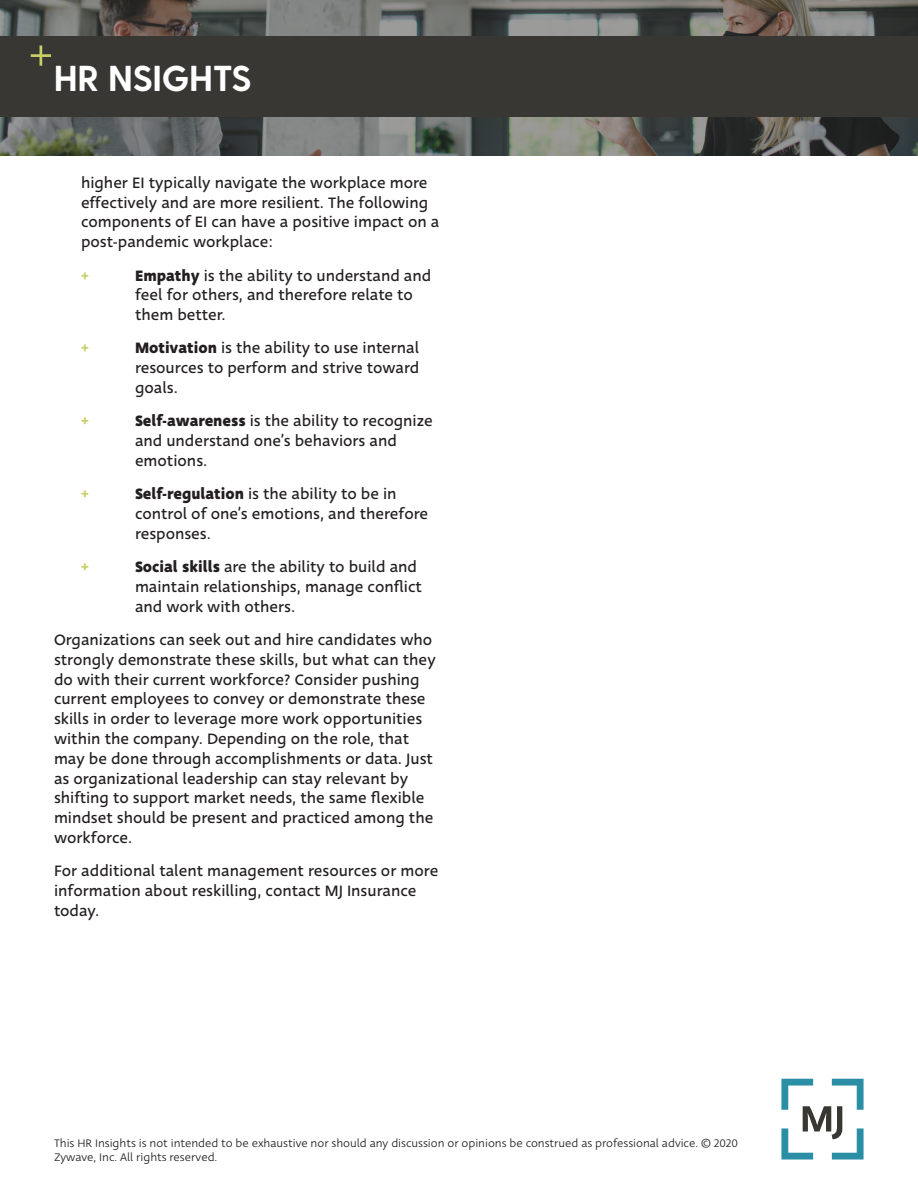
<style>
.page{position:relative;width:918px;height:1188px;background:#fff}
.page>*{position:absolute;margin:0;border:0;box-sizing:border-box;transform-origin:0 0}
.t1{font:700 36px "Greycliff CF";letter-spacing:.01em;color:#fff}
.t2{font:16.5px/19.8px "Deva Ideal";color:#231f20}
.t3{font:500 16.5px "Deva Ideal";color:#c8cf67}
.t4{font:12px/14.4px "Deva Ideal";color:#231f20}
.s1{font-weight:700}
</style>
<div class="page">
<svg style="left:781px;top:1079px;width:83px;height:81px"></svg>
<svg style="left:0;top:0;width:918px;height:155px;background:#646562"></svg>
<div style="left:0;top:36px;width:918px;height:81px;background:#383733"></div>
<svg style="left:31px;top:45px;width:20px;height:21px"></svg>
<h1 class="t1" style="left:54px;top:57px;width:199px">HR NSIGHTS</h1>
<p class="t2" style="left:81px;top:173px;width:360px">higher EI typically navigate the workplace more effectively and are more resilient. The following components of EI can have a positive impact on a post-pandemic workplace:</p>
<p class="t3" style="left:81px;top:264px;width:9px">+</p>
<p class="t2" style="left:135px;top:266px;width:298px"><span class="s1">Empathy</span> is the ability to understand and feel for others, and therefore relate to them better.</p>
<p class="t3" style="left:81px;top:337px;width:9px">+</p>
<p class="t2" style="left:135px;top:339px;width:286px;text-align:justify"><span class="s1">Motivation</span> is the ability to use internal resources to perform and strive toward goals.</p>
<p class="t3" style="left:81px;top:410px;width:9px">+</p>
<p class="t2" style="left:135px;top:411px;width:299px"><span class="s1">Self-awareness</span> is the ability to recognize and understand one’s behaviors and emotions.</p>
<p class="t3" style="left:81px;top:483px;width:9px">+</p>
<p class="t2" style="left:135px;top:484px;width:295px"><span class="s1">Self-regulation</span> is the ability to be in control of one’s emotions, and therefore responses.</p>
<p class="t3" style="left:81px;top:556px;width:9px">+</p>
<p class="t2" style="left:135px;top:557px;width:288px"><span class="s1">Social skills</span> are the ability to build and maintain relationships, manage conflict and work with others.</p>
<p class="t2" style="left:54px;top:630px;width:383px">Organizations can seek out and hire candidates who strongly demonstrate these skills, but what can they do with their current workforce? Consider pushing current employees to convey or demonstrate these skills in order to leverage more work opportunities within the company. Depending on the role, that may be done through accomplishments or data. Just as organizational leadership can stay relevant by shifting to support market needs, the same flexible mindset should be present and practiced among the workforce.</p>
<p class="t2" style="left:54px;top:861px;width:386px">For additional talent management resources or more information about reskilling, contact MJ Insurance today.</p>
<p class="t4" style="left:54px;top:1136px;width:685px">This HR Insights is not intended to be exhaustive nor should any discussion or opinions be construed as professional advice. © 2020<br>Zywave, Inc. All rights reserved.</p>
</div>
